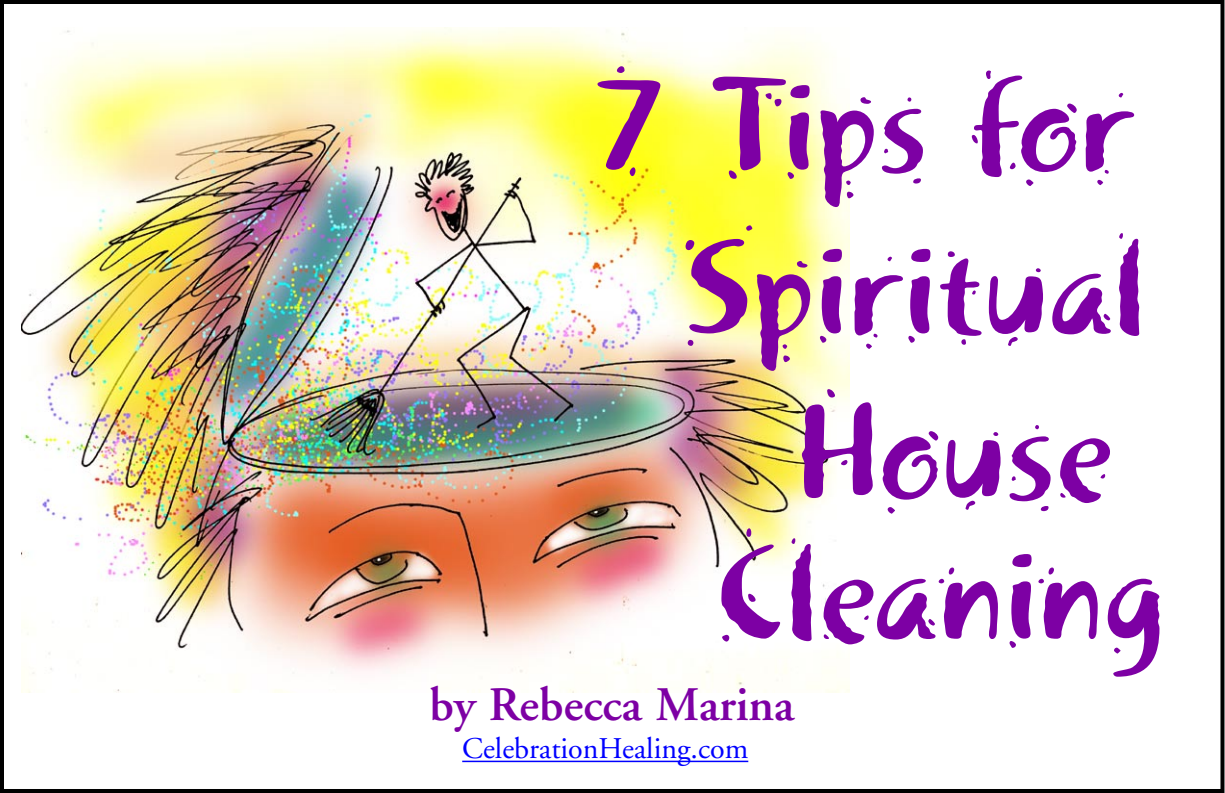
<style>
.page{position:relative;width:1225px;height:793px;background:#fff}
.page>*{position:absolute;margin:0;border:0;box-sizing:border-box;transform-origin:0 0}
.t1{font:134.4px/163.6px "Khaki Two";color:#7d00a4;text-align:right;scale:1.06 1}
.t2{font:600 48px "Adobe Garamond";color:#7d00a4}
.t3{font:30px "Adobe Garamond";color:#00f}
</style>
<div class="page">
<div style="left:0;top:0;width:1224px;height:792px;border:4px solid #000"></div>
<img style="left:21px;top:28px;width:828px;height:664px">
<hr style="left:462px;top:760px;width:286px;height:1px;background:#00f">
<p class="t1" style="left:589px;top:44px;width:526px">7 Tips for<br>Spiritual</p>
<p class="t1" style="left:794px;top:371px;width:303px">House</p>
<p class="t1" style="left:712px;top:512px;width:429px">Cleaning</p>
<p class="t2" style="left:429px;top:678px;width:366px">by Rebecca Marina</p>
<p class="t3" style="left:462px;top:732px;width:287px">CelebrationHealing.com</p>
</div>
